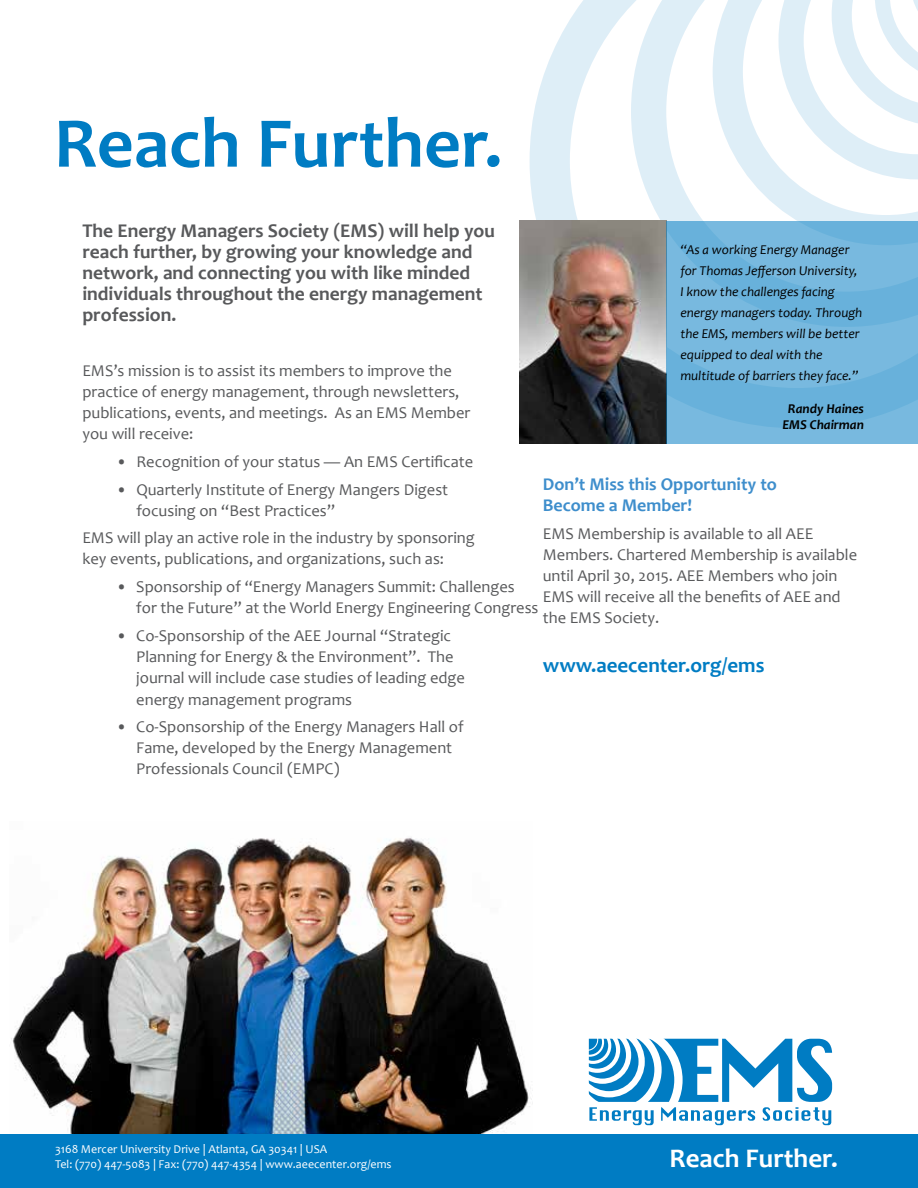
<style>
.page{position:relative;width:918px;height:1188px;background:#fff}
.page>*{position:absolute;margin:0;border:0;box-sizing:border-box;transform-origin:0 0}
.t1{font:700 72px "Candara";color:#007cc3}
.t2{font:700 27px "Candara";color:#fff}
.t3{font:700 21px "Candara";color:#007cc3}
.t4{font:700 19.5px/21px "Candara";color:#58595b}
.t5{font:700 18px/21px "Candara";color:#3e8ecc}
.t6{font:16.5px/21px "Candara";color:#58595b}
.t7{font:italic 13.5px/21px "Candara";color:#000}
.t8{font:italic 700 13.5px/16.2px "Candara";color:#000;text-align:center}
.t9{font:12px/14.4px "Candara";color:#fff}
</style>
<div class="page">
<img style="left:11px;top:837px;width:521px;height:297px">
<svg style="left:519px;top:0;width:94px;height:438px"></svg>
<svg style="left:613px;top:0;width:85px;height:221px"></svg>
<svg style="left:698px;top:0;width:220px;height:221px"></svg>
<svg style="left:766px;top:0;width:152px;height:192px"></svg>
<img style="left:520px;top:221px;width:147px;height:222px">
<div style="left:667px;top:221px;width:251px;height:222px;background:linear-gradient(to right,#73b6de,#71b5dd)"></div>
<svg style="left:588px;top:1038px;width:244px;height:87px"></svg>
<div style="left:0;top:1134px;width:918px;height:54px;background:#007cc3"></div>
<h1 class="t1" style="left:54px;top:98px;width:450px">Reach Further.</h1>
<p class="t4" style="left:82px;top:220px;width:414px">The Energy Managers Society (EMS) will help you reach further, by growing your knowledge and network, and connecting you with like minded individuals throughout the energy management profession.</p>
<p class="t6" style="left:82px;top:360px;width:390px">EMS’s mission is to assist its members to improve the practice of energy management, through newsletters, publications, events, and meetings. As an EMS Member you will receive:</p>
<p class="t6" style="left:116px;top:451px;width:359px">• Recognition of your status — An EMS Certificate</p>
<p class="t6" style="left:136px;top:479px;width:313px;text-indent:-20px">• Quarterly Institute of Energy Mangers Digest focusing on “Best Practices”</p>
<p class="t6" style="left:82px;top:527px;width:394px">EMS will play an active role in the industry by sponsoring key events, publications, and organizations, such as:</p>
<p class="t6" style="left:136px;top:576px;width:404px;text-indent:-20px">• Sponsorship of “Energy Managers Summit: Challenges for the Future” at the World Energy Engineering Congress</p>
<p class="t6" style="left:136px;top:625px;width:330px;text-indent:-20px">• Co-Sponsorship of the AEE Journal “Strategic Planning for Energy &amp; the Environment”. The journal will include case studies of leading edge energy management programs</p>
<p class="t6" style="left:136px;top:716px;width:329px;text-indent:-20px">• Co-Sponsorship of the Energy Managers Hall of<br>Fame, developed by the Energy Management<br>Professionals Council (EMPC)</p>
<p class="t7" style="left:680px;top:239px;width:184px">“As a working Energy Manager for Thomas Jefferson University,<br>I know the challenges facing energy managers today. Through the EMS, members will be better equipped to deal with the multitude of barriers they face.”</p>
<p class="t8" style="left:782px;top:400px;width:83px">Randy Haines<br>EMS Chairman</p>
<p class="t5" style="left:543px;top:474px;width:236px">Don’t Miss this Opportunity to<br>Become a Member!</p>
<p class="t6" style="left:543px;top:523px;width:316px">EMS Membership is available to all AEE Members. Chartered Membership is available until April 30, 2015. AEE Members who join EMS will receive all the benefits of AEE and the EMS Society.</p>
<p class="t3" style="left:543px;top:652px;width:223px">www.aeecenter.org/ems</p>
<p class="t9" style="left:55px;top:1142px;width:338px">3168 Mercer University Drive | Atlanta, GA 30341 | USA<br>Tel: (770) 447-5083 | Fax: (770) 447-4354 | www.aeecenter.org/ems</p>
<h2 class="t2" style="left:670px;top:1141px;width:170px">Reach Further.</h2>
</div>
